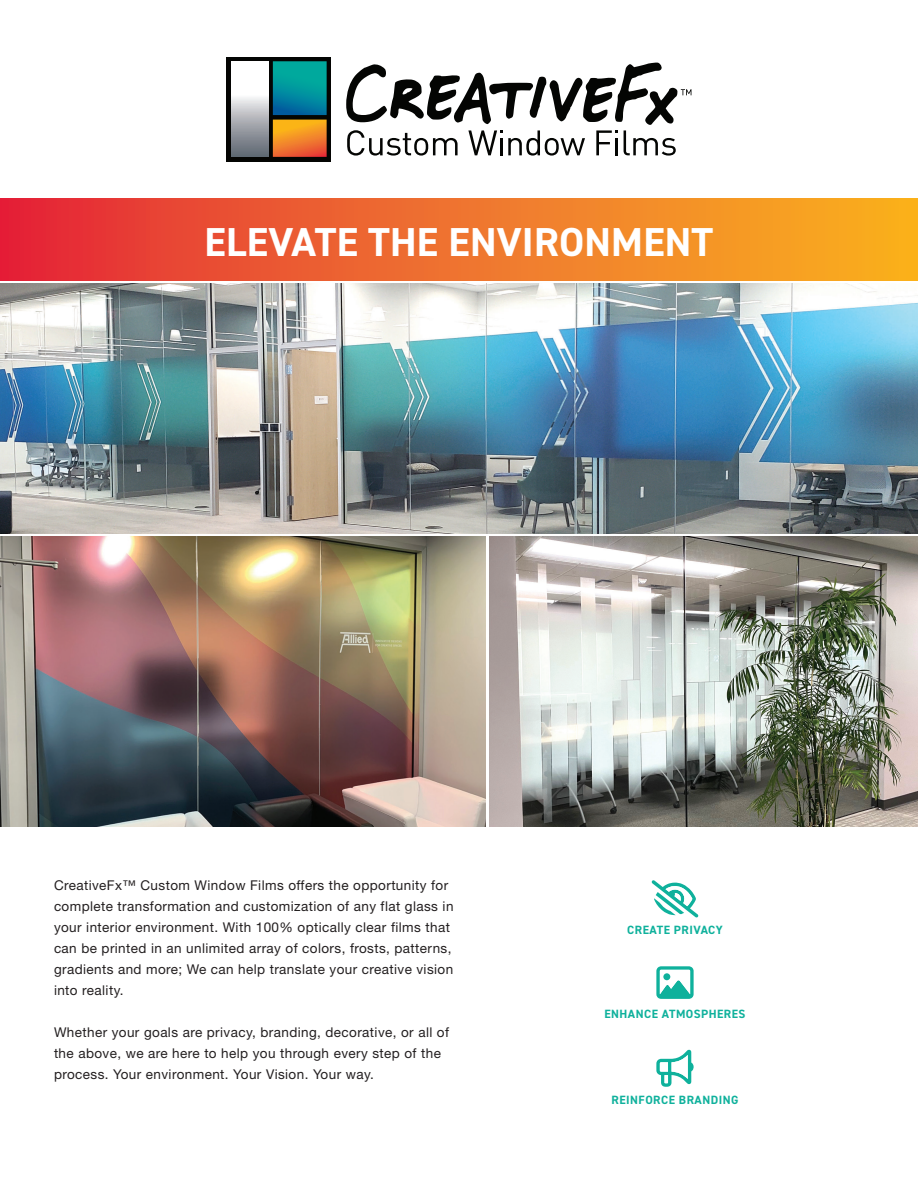
<style>
.page{position:relative;width:918px;height:1188px;background:#fff}
.page>*{position:absolute;margin:0;border:0;box-sizing:border-box;transform-origin:0 0}
.t1{font:700 40.5px "DIN2014";letter-spacing:.005em;color:#fff}
.Body_Copy{font:13.5px "Helvetica Neue LT Std";letter-spacing:.03em;color:#231f20}
.Bullet_Copy{font:700 12px "DIN2014";letter-spacing:.04em;color:#0fb19c}
</style>
<div class="page">
<img style="left:489px;top:537px;width:429px;height:290px">
<img style="left:0;top:284px;width:918px;height:250px">
<img style="left:0;top:537px;width:486px;height:290px">
<div style="left:0;top:199px;width:918px;height:82px;background:linear-gradient(to right,#e42a3a,#fab620)"></div>
<svg style="left:346px;top:63px;width:345px;height:93px"></svg>
<div style="left:227px;top:57px;width:104px;height:104px;background:#040503"></div>
<svg style="left:231px;top:61px;width:37px;height:96px"></svg>
<svg style="left:273px;top:61px;width:54px;height:96px"></svg>
<svg style="left:652px;top:880px;width:46px;height:38px"></svg>
<svg style="left:656px;top:966px;width:38px;height:33px"></svg>
<div style="left:663px;top:973px;width:7px;height:7px;background:#0fb19c;border-radius:50%"></div>
<svg style="left:656px;top:1050px;width:38px;height:37px"></svg>
<p class="t1" style="left:205px;top:215px;width:510px">ELEVATE THE ENVIRONMENT</p>
<p class="Body_Copy" style="left:54px;top:878px;width:396px">CreativeFx™ Custom Window Films offers the opportunity for</p>
<p class="Body_Copy" style="left:54px;top:899px;width:401px">complete transformation and customization of any flat glass in</p>
<p class="Body_Copy" style="left:54px;top:920px;width:397px">your interior environment. With 100% optically clear films that</p>
<p class="Body_Copy" style="left:54px;top:941px;width:399px">can be printed in an unlimited array of colors, frosts, patterns,</p>
<p class="Body_Copy" style="left:54px;top:962px;width:401px">gradients and more; We can help translate your creative vision</p>
<p class="Body_Copy" style="left:54px;top:983px;width:71px">into reality.</p>
<p class="Body_Copy" style="left:54px;top:1025px;width:397px">Whether your goals are privacy, branding, decorative, or all of</p>
<p class="Body_Copy" style="left:54px;top:1046px;width:388px">the above, we are here to help you through every step of the</p>
<p class="Body_Copy" style="left:54px;top:1067px;width:321px">process. Your environment. Your Vision. Your way.</p>
<p class="Bullet_Copy" style="left:627px;top:922px;width:97px">CREATE PRIVACY</p>
<p class="Bullet_Copy" style="left:604px;top:1006px;width:143px">ENHANCE ATMOSPHERES</p>
<p class="Bullet_Copy" style="left:612px;top:1092px;width:128px">REINFORCE BRANDING</p>
</div>
